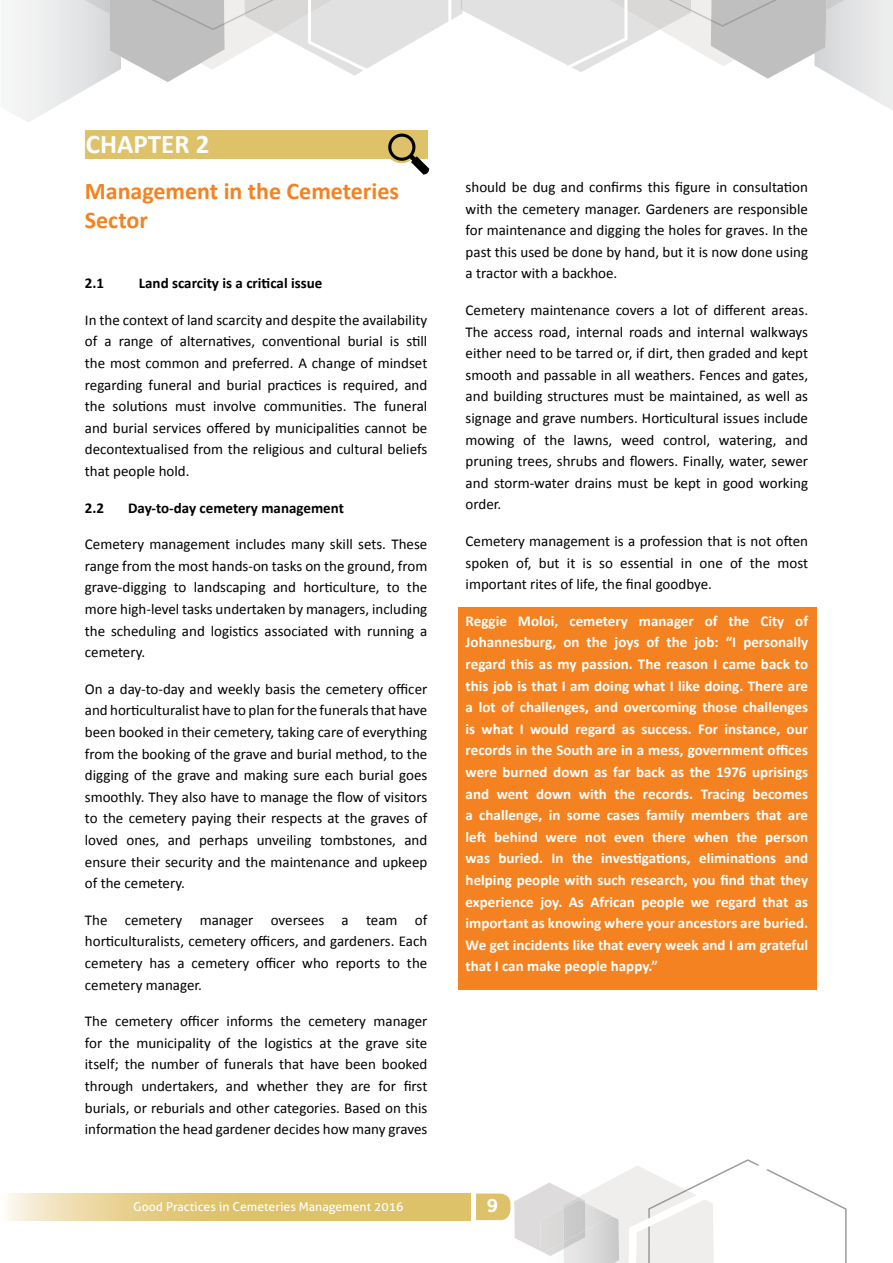
<style>
.page{position:relative;width:893px;height:1263px;background:#fff}
.page>*{position:absolute;margin:0;border:0;box-sizing:border-box;transform-origin:0 0}
.t1{font:700 27px "Calibri";color:#fff}
.t2{font:700 24px/28.8px "Calibri";color:#f58220}
.t3{font:900 18px "Old Sans";color:#fff}
.t4{font:15px/21.6px "Calibri";color:#000;text-align:justify}
.t5{font:700 15px/21.6px "Calibri";color:#fff;text-align:justify}
.t6{font:700 15px "Calibri";color:#000}
.t7{font:12.3px "Aller";color:#fff}
</style>
<div class="page">
<svg style="left:6px;top:1220px;width:15px;height:1px"></svg>
<svg style="left:6px;top:1193px;width:465px;height:27px;background:#e3cb82"></svg>
<svg style="left:476px;top:1159px;width:371px;height:104px"></svg>
<img style="left:56px;top:0;width:53px;height:14px">
<img style="left:826px;top:0;width:53px;height:11px">
<svg style="left:109px;top:0;width:717px;height:82px"></svg>
<div style="left:458px;top:607px;width:358px;height:382px;background:#f58220"></div>
<div style="left:85px;top:130px;width:342px;height:28px;background:#dec26a"></div>
<svg style="left:387px;top:132px;width:42px;height:43px"></svg>
<h1 class="t1" style="left:86px;top:127px;width:125px">CHAPTER 2</h1>
<h2 class="t2" style="left:85px;top:176px;width:316px">Management in the Cemeteries<br>Sector</h2>
<p class="t6" style="left:85px;top:274px;width:21px">2.1</p>
<p class="t6" style="left:139px;top:274px;width:185px">Land scarcity is a critical issue</p>
<p class="t4" style="left:85px;top:309px;width:344px">In the context of land scarcity and despite the availability of a range of alternatives, conventional burial is still the most common and preferred. A change of mindset regarding funeral and burial practices is required, and the solutions must involve communities. The funeral and burial services offered by municipalities cannot be decontextualised from the religious and cultural beliefs that people hold.</p>
<p class="t6" style="left:85px;top:498px;width:21px">2.2</p>
<p class="t6" style="left:128px;top:498px;width:217px">Day-to-day cemetery management</p>
<p class="t4" style="left:85px;top:533px;width:344px">Cemetery management includes many skill sets. These range from the most hands-on tasks on the ground, from grave-digging to landscaping and horticulture, to the more high-level tasks undertaken by managers, including the scheduling and logistics associated with running a cemetery.</p>
<p class="t4" style="left:85px;top:678px;width:344px">On a day-to-day and weekly basis the cemetery officer and horticulturalist have to plan for the funerals that have been booked in their cemetery, taking care of everything from the booking of the grave and burial method, to the digging of the grave and making sure each burial goes smoothly. They also have to manage the flow of visitors to the cemetery paying their respects at the graves of loved ones, and perhaps unveiling tombstones, and ensure their security and the maintenance and upkeep of the cemetery.</p>
<p class="t4" style="left:85px;top:909px;width:344px">The cemetery manager oversees a team of horticulturalists, cemetery officers, and gardeners. Each cemetery has a cemetery officer who reports to the cemetery manager.</p>
<p class="t4" style="left:85px;top:1010px;width:344px">The cemetery officer informs the cemetery manager for the municipality of the logistics at the grave site itself; the number of funerals that have been booked through undertakers, and whether they are for first burials, or reburials and other categories. Based on this information the head gardener decides how many graves</p>
<p class="t4" style="left:466px;top:176px;width:344px">should be dug and confirms this figure in consultation with the cemetery manager. Gardeners are responsible for maintenance and digging the holes for graves. In the past this used be done by hand, but it is now done using a tractor with a backhoe.</p>
<p class="t4" style="left:466px;top:299px;width:344px">Cemetery maintenance covers a lot of different areas.<br>The access road, internal roads and internal walkways either need to be tarred or, if dirt, then graded and kept smooth and passable in all weathers. Fences and gates, and building structures must be maintained, as well as signage and grave numbers. Horticultural issues include mowing of the lawns, weed control, watering, and pruning trees, shrubs and flowers. Finally, water, sewer and storm-water drains must be kept in good working order.</p>
<p class="t4" style="left:466px;top:530px;width:344px">Cemetery management is a profession that is not often spoken of, but it is so essential in one of the most important rites of life, the final goodbye.</p>
<p class="t5" style="left:466px;top:610px;width:344px">Reggie Moloi, cemetery manager of the City of Johannesburg, on the joys of the job: “I personally regard this as my passion. The reason I came back to this job is that I am doing what I like doing. There are a lot of challenges, and overcoming those challenges is what I would regard as success. For instance, our records in the South are in a mess, government offices were burned down as far back as the 1976 uprisings and went down with the records. Tracing becomes a challenge, in some cases family members that are left behind were not even there when the person was buried. In the investigations, eliminations and helping people with such research, you find that they experience joy. As African people we regard that as important as knowing where your ancestors are buried.<br>We get incidents like that every week and I am grateful that I can make people happy.”</p>
<p class="t7" style="left:133px;top:1199px;width:272px">Good Practices in Cemeteries Management 2016</p>
<p class="t3" style="left:487px;top:1195px;width:12px">9</p>
</div>
